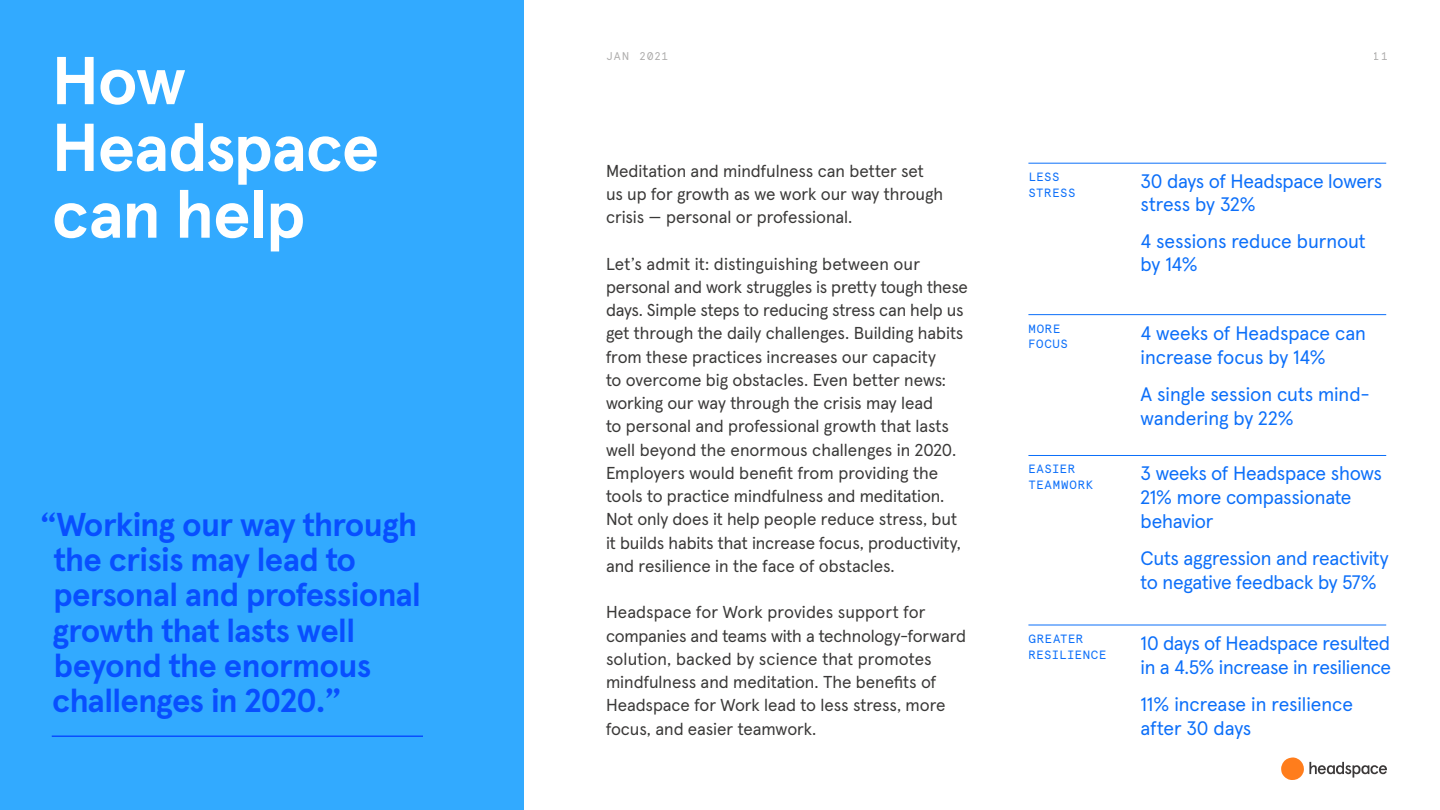
<style>
.page{position:relative;width:1440px;height:810px;background:#fff}
.page>*{position:absolute;margin:0;border:0;box-sizing:border-box;transform-origin:0 0}
.t1{font:700 67.5px/66.8px "Apercu Pro";letter-spacing:-.02em;color:#fff}
.t2{font:700 33px/35.2px "Apercu Pro";letter-spacing:-.025em;color:#084fff}
.t3{font:19.5px/24px "Apercu Pro";letter-spacing:-.015em;color:#0c6ff9}
.t4{font:17.25px/23.2px "Apercu Pro";letter-spacing:-.005em;color:#3a3938}
.t5{font:12px/15.8px "Apercu Mono";letter-spacing:.045em;color:#0c6ff9}
.t6{font:12px/15.8px "Apercu Mono";letter-spacing:.065em;color:#0c6ff9}
.t7{font:11.25px "Apercu Mono";letter-spacing:.07em;color:#7a7877}
</style>
<div class="page">
<div style="left:0;top:0;width:524px;height:810px;background:#32aaff"></div>
<hr style="left:52px;top:736px;width:371px;height:1px;background:#084fff">
<svg style="left:1281px;top:757px;width:106px;height:23px"></svg>
<hr style="left:1028px;top:163px;width:358px;height:1px;background:#0c6ff9">
<hr style="left:1028px;top:314px;width:358px;height:1px;background:#0c6ff9">
<hr style="left:1028px;top:455px;width:358px;height:1px;background:#0c6ff9">
<hr style="left:1028px;top:625px;width:358px;height:1px;background:#0c6ff9">
<h1 class="t1" style="left:52px;top:43px;width:329px">How<br>Headspace can help</h1>
<h2 class="t2" style="left:52px;top:505px;width:370px;text-indent:-13px">“Working our way through the crisis may lead to personal and professional growth that lasts well beyond the enormous challenges in 2020.”</h2>
<p class="t7" style="left:606px;top:50px;width:64px">JAN 2021</p>
<p class="t7" style="left:1373px;top:50px;width:16px">11</p>
<p class="t4" style="left:606px;top:158px;width:339px">Meditation and mindfulness can better set us up for growth as we work our way through crisis — personal or professional.</p>
<p class="t4" style="left:606px;top:251px;width:364px">Let’s admit it: distinguishing between our personal and work struggles is pretty tough these days. Simple steps to reducing stress can help us get through the daily challenges. Building habits from these practices increases our capacity<br>to overcome big obstacles. Even better news: working our way through the crisis may lead<br>to personal and professional growth that lasts well beyond the enormous challenges in 2020.<br>Employers would benefit from providing the tools to practice mindfulness and meditation.<br>Not only does it help people reduce stress, but it builds habits that increase focus, productivity, and resilience in the face of obstacles.</p>
<p class="t4" style="left:606px;top:599px;width:362px">Headspace for Work provides support for companies and teams with a technology-forward solution, backed by science that promotes mindfulness and meditation. The benefits of Headspace for Work lead to less stress, more focus, and easier teamwork.</p>
<p class="t5" style="left:1028px;top:169px;width:49px">LESS<br>STRESS</p>
<p class="t3" style="left:1141px;top:168px;width:243px;line-height:23.2px">30 days of Headspace lowers stress by 32%</p>
<p class="t3" style="left:1141px;top:228px;width:227px;line-height:23.2px">4 sessions reduce burnout by 14%</p>
<p class="t6" style="left:1028px;top:321px;width:41px">MORE<br>FOCUS</p>
<p class="t3" style="left:1141px;top:319px;width:227px">4 weeks of Headspace can increase focus by 14%</p>
<p class="t3" style="left:1141px;top:381px;width:231px">A single session cuts mind&shy;wandering by 22%</p>
<p class="t5" style="left:1028px;top:461px;width:66px">EASIER<br>TEAMWORK</p>
<p class="t3" style="left:1141px;top:460px;width:243px">3 weeks of Headspace shows<br>21% more compassionate behavior</p>
<p class="t3" style="left:1141px;top:545px;width:250px">Cuts aggression and reactivity to negative feedback by 57%</p>
<p class="t5" style="left:1028px;top:631px;width:80px">GREATER<br>RESILIENCE</p>
<p class="t3" style="left:1141px;top:629px;width:252px">10 days of Headspace resulted in a 4.5% increase in resilience</p>
<p class="t3" style="left:1141px;top:691px;width:214px">11% increase in resilience after 30 days</p>
</div>
